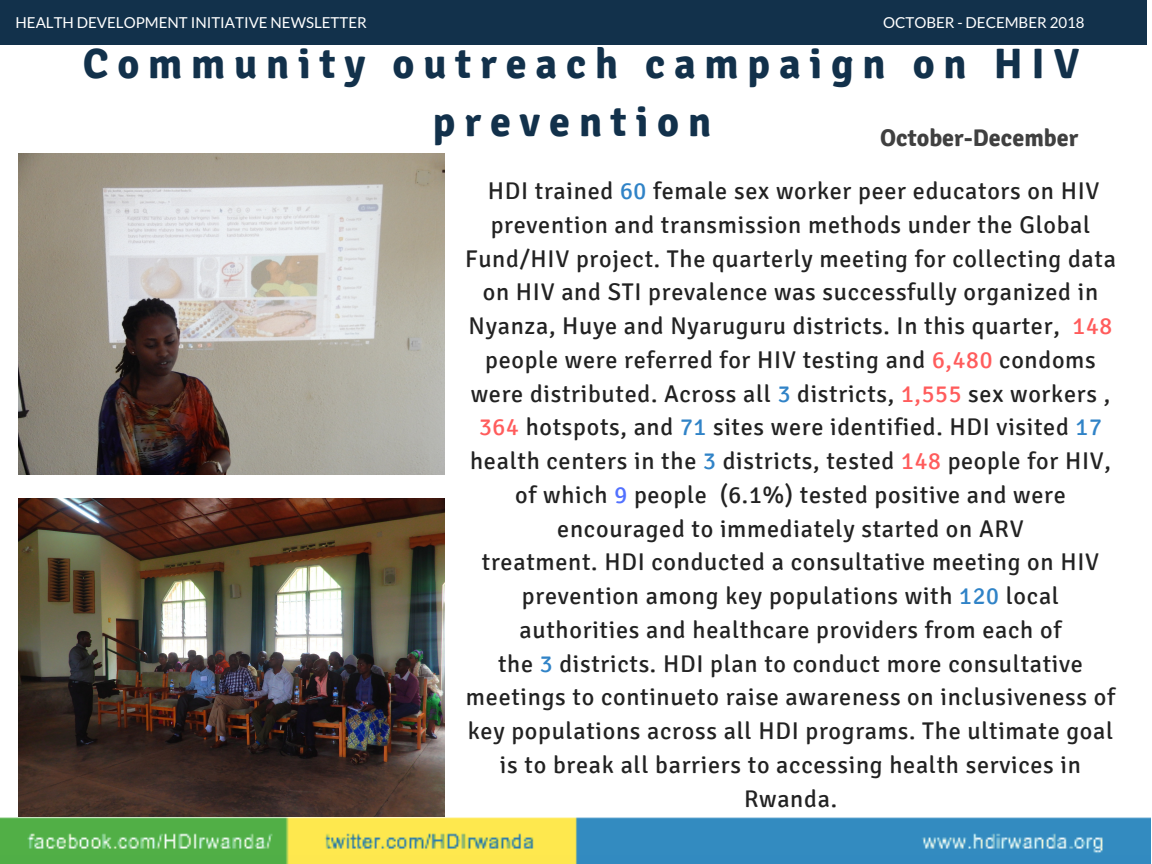
<style>
.page{position:relative;width:1152px;height:864px;background:#fff}
.page>*{position:absolute;margin:0;border:0;box-sizing:border-box;transform-origin:0 0}
.t1{font:700 42.3px/58.5px "Signika";letter-spacing:.21em;color:#12314b;text-align:center}
.t2{font:24.15px/33.8px "Signika";letter-spacing:.03em;color:#222;text-align:center}
.t3{font:700 24.15px "Signika";color:#404040}
.t4{font:15.15px "Lato";color:#fff}
.s1{color:#3083c7}
.s2{color:#ff5c5c}
.s3{color:#5271ff}
</style>
<div class="page">
<div style="left:0;top:0;width:1146px;height:45px;background:#12314b"></div>
<img style="left:0;top:817px;width:1151px;height:47px">
<img style="left:18px;top:498px;width:426px;height:319px">
<img style="left:18px;top:153px;width:426px;height:322px">
<p class="t4" style="left:16px;top:13px;width:353px">HEALTH DEVELOPMENT INITIATIVE NEWSLETTER</p>
<p class="t4" style="left:883px;top:13px;width:203px">OCTOBER - DECEMBER 2018</p>
<h1 class="t1" style="left:83px;top:35px;width:998px">Community outreach campaign on HIV prevention</h1>
<p class="t2" style="left:465px;top:174px;width:652px">HDI trained <span class="s1">60</span> female sex worker peer educators on HIV prevention and transmission methods under the Global Fund/HIV project. The quarterly meeting for collecting data on HIV and STI prevalence was successfully organized in Nyanza, Huye and Nyaruguru districts. In this quarter, <span class="s2">148 </span>people were referred for HIV testing and <span class="s2">6,480</span> condoms were distributed. Across all <span class="s1">3</span> districts, <span class="s2">1,555</span> sex workers , <span class="s2">364</span> hotspots, and <span class="s1">71</span> sites were identified. HDI visited <span class="s1">17 </span>health centers in the <span class="s1">3</span> districts, tested <span class="s2">148</span> people for HIV, of which <span class="s3">9</span> people (6.1%) tested positive and were encouraged to immediately started on ARV<br>treatment. HDI conducted a consultative meeting on HIV prevention among key populations with <span class="s1">120</span> local authorities and healthcare providers from each of<br>the <span class="s1">3</span> districts. HDI plan to conduct more consultative meetings to continueto raise awareness on inclusiveness of key populations across all HDI programs. The ultimate goal is to break all barriers to accessing health services in Rwanda.</p>
<p class="t3" style="left:880px;top:124px;width:200px">October-December</p>
</div>
